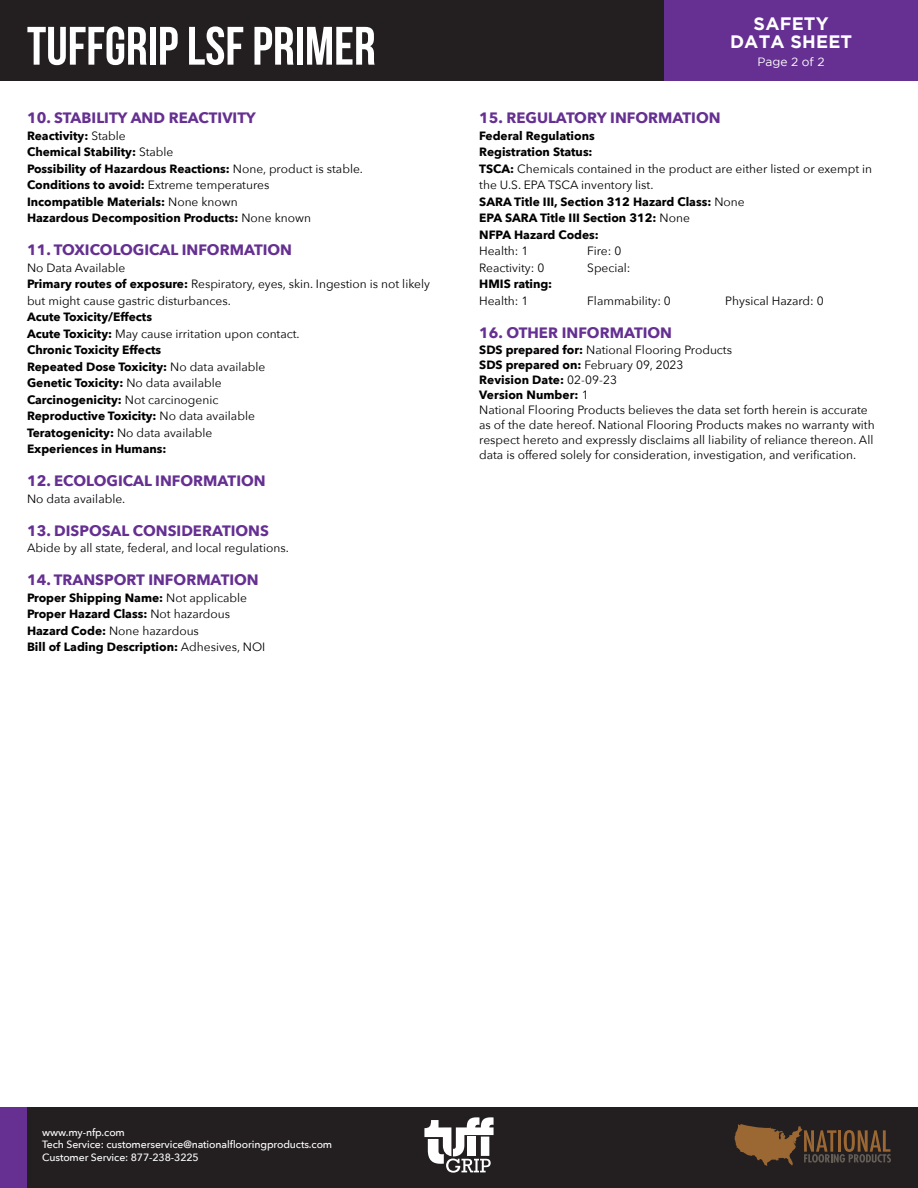
<style>
.page{position:relative;width:918px;height:1188px;background:#fff}
.page>*{position:absolute;margin:0;border:0;box-sizing:border-box;transform-origin:0 0}
.t1{font:700 54px "Bebas Neue";color:#fff}
.t2{font:700 18px/18px "Gotham";letter-spacing:.01em;color:#fff;text-align:center}
.t3{font:700 15px "Avenir Next";color:#653091}
.t4{font:12px/15px "Avenir Next";color:#000}
.t5{font:700 12px "Avenir Next";color:#000}
.t6{font:12px "Gotham";color:#fff}
.t7{font:500 10.5px/12.6px "Avenir Next";letter-spacing:-.01em;color:#fff}
.s1{font-weight:400}
.s2{font-weight:700}
</style>
<div class="page">
<div style="left:0;top:0;width:918px;height:81px;background:#231f20"></div>
<div style="left:0;top:1107px;width:918px;height:81px;background:#231f20"></div>
<div style="left:664px;top:0;width:254px;height:81px;background:#653091"></div>
<div style="left:0;top:1107px;width:27px;height:81px;background:#653091"></div>
<svg style="left:734px;top:1124px;width:157px;height:42px"></svg>
<svg style="left:424px;top:1117px;width:70px;height:56px"></svg>
<h1 class="t1" style="left:27px;top:16px;width:350px">TUFFGRIP LSF PRIMER</h1>
<p class="t3" style="left:27px;top:105px;width:230px">10. STABILITY AND REACTIVITY</p>
<p class="t5" style="left:27px;top:125px;width:100px">Reactivity: <span class="s1">Stable</span></p>
<p class="t5" style="left:27px;top:141px;width:148px">Chemical Stability: <span class="s1">Stable</span></p>
<p class="t5" style="left:27px;top:158px;width:338px">Possibility of Hazardous Reactions: <span class="s1">None, product is stable.</span></p>
<p class="t4" style="left:27px;top:177px;width:244px"><span class="s2">Conditions to avoid:</span> Extreme temperatures</p>
<p class="t5" style="left:27px;top:191px;width:212px">Incompatible Materials: <span class="s1">None known</span></p>
<p class="t5" style="left:27px;top:207px;width:286px">Hazardous Decomposition Products: <span class="s1">None known</span></p>
<p class="t3" style="left:27px;top:237px;width:267px">11. TOXICOLOGICAL INFORMATION</p>
<p class="t4" style="left:27px;top:259px;width:100px">No Data Available</p>
<p class="t4" style="left:27px;top:275px;width:404px;line-height:16.5px"><span class="s2">Primary routes of exposure:</span> Respiratory, eyes, skin. Ingestion is not likely but might cause gastric disturbances.</p>
<p class="t5" style="left:27px;top:306px;width:127px">Acute Toxicity/Effects</p>
<p class="t4" style="left:27px;top:325px;width:274px"><span class="s2">Acute Toxicity:</span> May cause irritation upon contact.</p>
<p class="t5" style="left:27px;top:339px;width:136px">Chronic Toxicity Effects</p>
<p class="t5" style="left:27px;top:356px;width:240px">Repeated Dose Toxicity: <span class="s1">No data available</span></p>
<p class="t5" style="left:27px;top:372px;width:196px">Genetic Toxicity: <span class="s1">No data available</span></p>
<p class="t5" style="left:27px;top:389px;width:193px">Carcinogenicity: <span class="s1">Not carcinogenic</span></p>
<p class="t5" style="left:27px;top:405px;width:229px">Reproductive Toxicity: <span class="s1">No data available</span></p>
<p class="t5" style="left:27px;top:422px;width:187px">Teratogenicity: <span class="s1">No data available</span></p>
<p class="t5" style="left:27px;top:438px;width:141px">Experiences in Humans:</p>
<p class="t3" style="left:27px;top:468px;width:240px">12. ECOLOGICAL INFORMATION</p>
<p class="t4" style="left:27px;top:490px;width:100px">No data available.</p>
<p class="t3" style="left:27px;top:517px;width:244px">13. DISPOSAL CONSIDERATIONS</p>
<p class="t4" style="left:27px;top:540px;width:263px">Abide by all state, federal, and local regulations.</p>
<p class="t3" style="left:27px;top:567px;width:233px">14. TRANSPORT INFORMATION</p>
<p class="t5" style="left:27px;top:587px;width:222px">Proper Shipping Name: <span class="s1">Not applicable</span></p>
<p class="t5" style="left:27px;top:603px;width:205px">Proper Hazard Class: <span class="s1">Not hazardous</span></p>
<p class="t4" style="left:27px;top:622px;width:173px"><span class="s2">Hazard Code:</span> None hazardous</p>
<p class="t5" style="left:27px;top:636px;width:240px">Bill of Lading Description: <span class="s1">Adhesives, NOI</span></p>
<h2 class="t2" style="left:730px;top:14px;width:124px">SAFETY<br>DATA SHEET</h2>
<p class="t6" style="left:758px;top:55px;width:69px">Page 2 of 2</p>
<p class="t3" style="left:479px;top:105px;width:243px">15. REGULATORY INFORMATION</p>
<p class="t5" style="left:479px;top:125px;width:117px">Federal Regulations</p>
<p class="t5" style="left:479px;top:141px;width:115px">Registration Status:</p>
<p class="t4" style="left:479px;top:160px;width:394px;line-height:16.5px"><span class="s2">TSCA:</span> Chemicals contained in the product are either listed or exempt in the U.S. EPA TSCA inventory list.</p>
<p class="t5" style="left:479px;top:191px;width:267px">SARA Title III, Section 312 Hazard Class: <span class="s1">None</span></p>
<p class="t5" style="left:479px;top:207px;width:212px">EPA SARA Title III Section 312: <span class="s1">None</span></p>
<p class="t5" style="left:479px;top:224px;width:121px">NFPA Hazard Codes:</p>
<p class="t4" style="left:479px;top:243px;width:51px">Health: 1</p>
<p class="t4" style="left:587px;top:243px;width:36px">Fire: 0</p>
<p class="t4" style="left:479px;top:259px;width:67px">Reactivity: 0</p>
<p class="t4" style="left:587px;top:259px;width:45px">Special:</p>
<p class="t5" style="left:479px;top:273px;width:75px">HMIS rating:</p>
<p class="t4" style="left:479px;top:292px;width:51px">Health: 1</p>
<p class="t4" style="left:587px;top:292px;width:85px">Flammability: 0</p>
<p class="t4" style="left:725px;top:292px;width:100px">Physical Hazard: 0</p>
<p class="t3" style="left:479px;top:319px;width:194px">16. OTHER INFORMATION</p>
<p class="t4" style="left:479px;top:342px;width:254px"><span class="s2">SDS prepared for:</span> National Flooring Products</p>
<p class="t4" style="left:479px;top:357px;width:206px"><span class="s2">SDS prepared on:</span> February 09, 2023</p>
<p class="t5" style="left:479px;top:369px;width:139px">Revision Date: <span class="s1">02-09-23</span></p>
<p class="t5" style="left:479px;top:384px;width:111px">Version Number: <span class="s1">1</span></p>
<p class="t4" style="left:479px;top:402px;width:397px">National Flooring Products believes the data set forth herein is accurate as of the date hereof. National Flooring Products makes no warranty with respect hereto and expressly disclaims all liability of reliance thereon. All data is offered solely for consideration, investigation, and verification.</p>
<p class="t7" style="left:42px;top:1125px;width:292px">www.my-nfp.com<br>Tech Service: customerservice@nationalflooringproducts.com<br>Customer Service: 877-238-3225</p>
</div>
